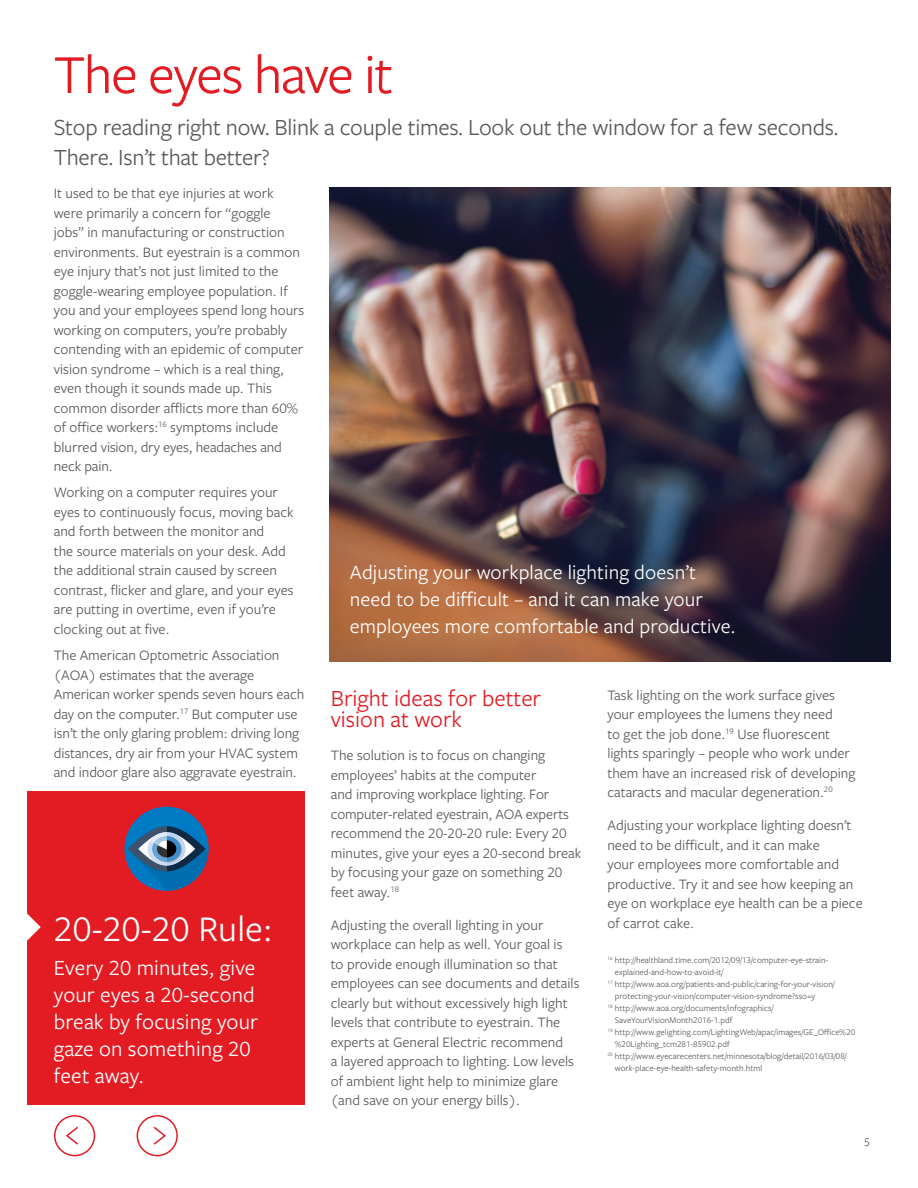
<style>
.page{position:relative;width:918px;height:1188px;background:#fff}
.page>*{position:absolute;margin:0;border:0;box-sizing:border-box;transform-origin:0 0}
.t1{font:57px "Freight Sans Pro";letter-spacing:-.025em;color:#e31b23}
.t2{font:37.5px "Freight Sans Pro";letter-spacing:.005em;color:#fff}
.t3{font:24px/30px "Freight Sans Pro";letter-spacing:-.01em;color:#58595b}
.t4{font:24px/21px "Freight Sans Pro";color:#e31b23}
.t5{font:22.5px/27px "Freight Sans Pro";letter-spacing:.005em;color:#fff}
.t6{font:21px/27px "Freight Sans Pro";letter-spacing:.005em;color:#fff}
.t7{font:15px/19.5px "Freight Sans Pro";color:#58595b}
.t8{font:12px "Freight Sans Pro";color:#58595b}
.t9{font:9px "Freight Sans Pro";color:#58595b}
</style>
<div class="page">
<div style="left:28px;top:791px;width:277px;height:314px;background:#e31b23"></div>
<img style="left:329px;top:188px;width:562px;height:473px">
<svg style="left:27px;top:907px;width:14px;height:40px"></svg>
<svg style="left:124px;top:807px;width:85px;height:84px"></svg>
<svg style="left:54px;top:1115px;width:42px;height:42px"></svg>
<svg style="left:136px;top:1115px;width:42px;height:42px"></svg>
<h1 class="t1" style="left:54px;top:36px;width:341px">The eyes have it</h1>
<h3 class="t3" style="left:54px;top:111px;width:786px">Stop reading right now. Blink a couple times. Look out the window for a few seconds.<br>There. Isn’t that better?</h3>
<p class="t7" style="left:54px;top:183px;width:252px">It used to be that eye injuries at work were primarily a concern for “goggle jobs” in manufacturing or construction environments. But eyestrain is a common eye injury that’s not just limited to the goggle-wearing employee population. If you and your employees spend long hours working on computers, you’re probably contending with an epidemic of computer vision syndrome – which is a real thing, even though it sounds made up. This common disorder afflicts more than 60% of office workers:<sup>16</sup> symptoms include blurred vision, dry eyes, headaches and neck pain.</p>
<p class="t7" style="left:54px;top:482px;width:241px">Working on a computer requires your eyes to continuously focus, moving back and forth between the monitor and<br>the source materials on your desk. Add the additional strain caused by screen contrast, flicker and glare, and your eyes are putting in overtime, even if you’re clocking out at five.</p>
<p class="t7" style="left:54px;top:645px;width:252px">The American Optometric Association (AOA) estimates that the average American worker spends seven hours each day on the computer.<sup>17</sup> But computer use isn’t the only glaring problem: driving long distances, dry air from your HVAC system and indoor glare also aggravate eyestrain.</p>
<h2 class="t2" style="left:54px;top:904px;width:220px">20-20-20 Rule:</h2>
<h3 class="t5" style="left:54px;top:953px;width:206px">Every 20 minutes, give your eyes a 20-second break by focusing your gaze on something 20 feet away.</h3>
<h3 class="t6" style="left:350px;top:558px;width:387px">Adjusting your workplace lighting doesn’t need to be difficult – and it can make your employees more comfortable and productive.</h3>
<h3 class="t4" style="left:331px;top:687px;width:212px">Bright ideas for better vision at work</h3>
<p class="t7" style="left:331px;top:745px;width:252px">The solution is to focus on changing employees’ habits at the computer<br>and improving workplace lighting. For computer-related eyestrain, AOA experts recommend the 20-20-20 rule: Every 20 minutes, give your eyes a 20-second break by focusing your gaze on something 20 feet away.<sup>18</sup></p>
<p class="t7" style="left:331px;top:914px;width:250px">Adjusting the overall lighting in your workplace can help as well. Your goal is<br>to provide enough illumination so that employees can see documents and details clearly but without excessively high light levels that contribute to eyestrain. The experts at General Electric recommend<br>a layered approach to lighting. Low levels of ambient light help to minimize glare (and save on your energy bills).</p>
<p class="t7" style="left:607px;top:685px;width:250px">Task lighting on the work surface gives your employees the lumens they need<br>to get the job done.<sup>19</sup> Use fluorescent lights sparingly – people who work under them have an increased risk of developing cataracts and macular degeneration.<sup>20</sup></p>
<p class="t7" style="left:607px;top:815px;width:257px">Adjusting your workplace lighting doesn’t need to be difficult, and it can make<br>your employees more comfortable and productive. Try it and see how keeping an eye on workplace eye health can be a piece of carrot cake.</p>
<p class="t9" style="left:607px;top:954px;width:222px"><sup>16</sup> http://healthland.time.com/2012/09/13/computer-eye-strain-</p>
<p class="t9" style="left:615px;top:966px;width:110px">explained-and-how-to-avoid-it/</p>
<p class="t9" style="left:607px;top:978px;width:229px"><sup>17</sup> http://www.aoa.org/patients-and-public/caring-for-your-vision/</p>
<p class="t9" style="left:615px;top:990px;width:202px">protecting-your-vision/computer-vision-syndrome?sso=y</p>
<p class="t9" style="left:607px;top:1002px;width:168px"><sup>18</sup> http://www.aoa.org/documents/infographics/</p>
<p class="t9" style="left:615px;top:1014px;width:119px">SaveYourVisionMonth2016-1.pdf</p>
<p class="t9" style="left:607px;top:1026px;width:249px"><sup>19</sup> http://www.gelighting.com/LightingWeb/apac/images/GE_Office%20</p>
<p class="t9" style="left:615px;top:1038px;width:117px">%20Lighting_tcm281-85902.pdf</p>
<p class="t9" style="left:607px;top:1050px;width:241px"><sup>20</sup> http://www.eyecarecenters.net/minnesota/blog/detail/2016/03/08/</p>
<p class="t9" style="left:615px;top:1062px;width:149px">work-place-eye-health-safety-month.html</p>
<p class="t8" style="left:864px;top:1132px;width:7px">5</p>
</div>
